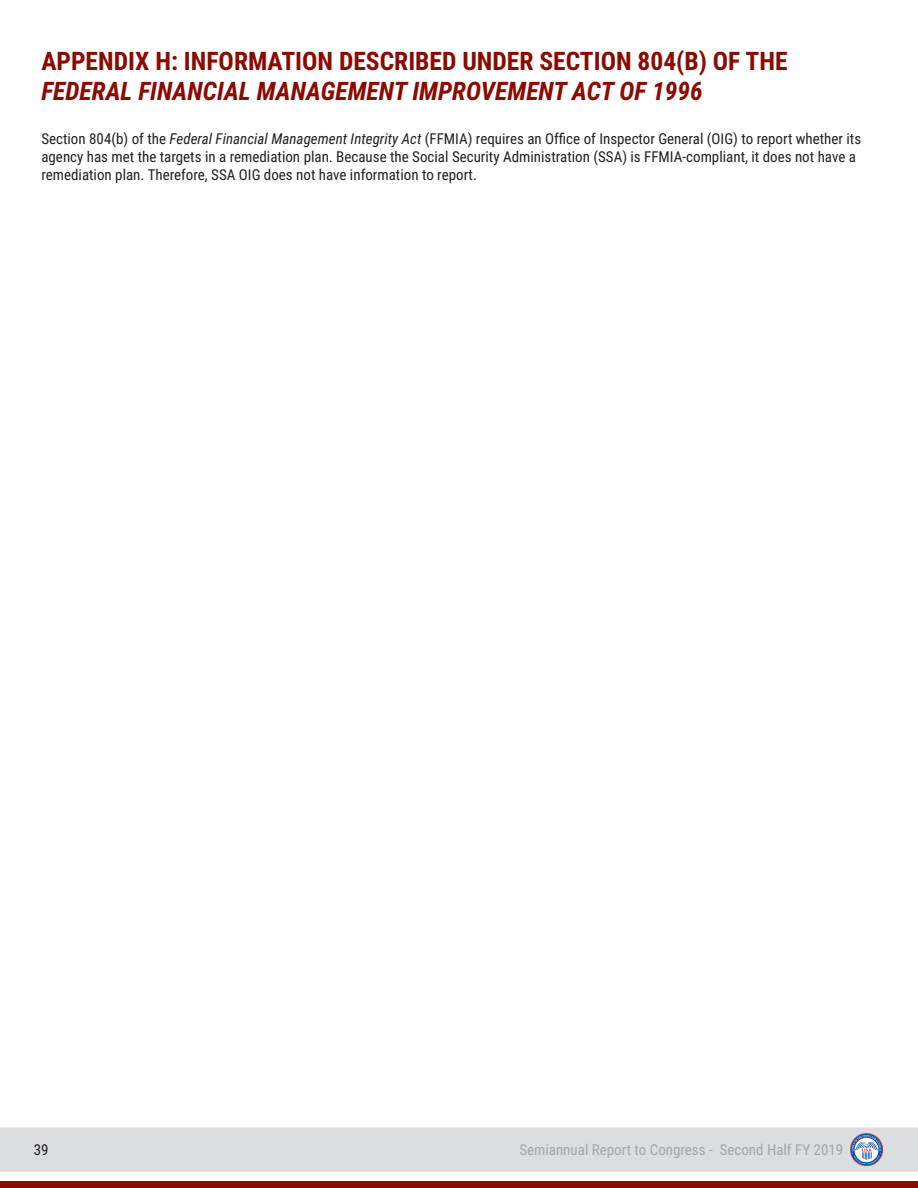
<style>
.page{position:relative;width:918px;height:1188px;background:#fff}
.page>*{position:absolute;margin:0;border:0;box-sizing:border-box;transform-origin:0 0}
.t1{font:700 25.5px "Roboto Condensed";color:#8b0a02}
.t2{font:italic 700 25.5px "Roboto Condensed";color:#8b0a02}
.t3{font:15px/18px "Roboto Condensed";color:#231f20}
.t4{font:15px "Roboto Condensed";color:#a5a6aa}
.s1{font-style:italic}
</style>
<div class="page">
<div style="left:0;top:1182px;width:918px;height:6px;background:#8b0a02"></div>
<div style="left:0;top:1128px;width:918px;height:44px;background:#dcdddf"></div>
<img style="left:851px;top:1134px;width:31px;height:31px">
<p class="t1" style="left:41px;top:43px;width:748px">APPENDIX H: INFORMATION DESCRIBED UNDER SECTION 804(B) OF THE</p>
<p class="t2" style="left:41px;top:73px;width:663px">FEDERAL FINANCIAL MANAGEMENT IMPROVEMENT ACT OF 1996</p>
<p class="t3" style="left:41px;top:130px;width:821px">Section 804(b) of the <span class="s1">Federal Financial Management Integrity Act</span> (FFMIA) requires an Office of Inspector General (OIG) to report whether its agency has met the targets in a remediation plan. Because the Social Security Administration (SSA) is FFMIA-compliant, it does not have a remediation plan. Therefore, SSA OIG does not have information to report.</p>
<p class="t3" style="left:34px;top:1140px;width:16px">39</p>
<p class="t4" style="left:519px;top:1139px;width:325px">Semiannual Report to Congress - Second Half FY 2019</p>
</div>
